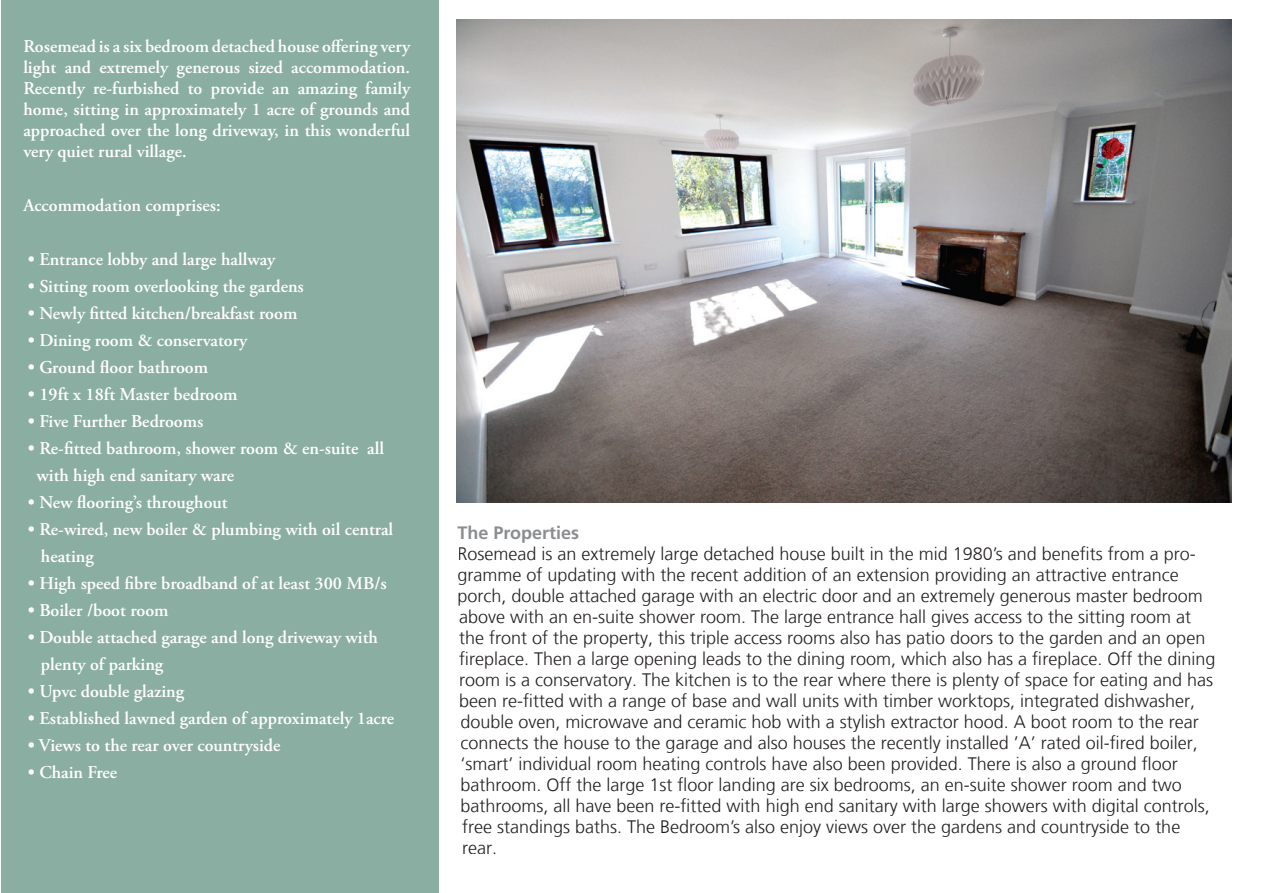
<style>
.page{position:relative;width:1263px;height:893px;background:#fff}
.page>*{position:absolute;margin:0;border:0;box-sizing:border-box;transform-origin:0 0}
.t1{font:300 18px/21px "Frutiger LT";color:#231f20}
.t2{font:600 18px/21px "Adobe Garamond Pro";color:#fff}
.t3{font:700 18px "Frutiger LT Std";color:#8b8d90}
</style>
<div class="page">
<div style="left:2px;top:0;width:437px;height:893px;background:#8baea2"></div>
<img style="left:456px;top:20px;width:776px;height:482px">
<p class="t2" style="left:23px;top:36px;width:388px;text-align:justify">Rosemead is a six bedroom detached house offering very light and extremely generous sized accommodation.<br>Recently re-furbished to provide an amazing family home, sitting in approximately 1 acre of grounds and approached over the long driveway, in this wonderful very quiet rural village.</p>
<p class="t2" style="left:23px;top:195px;width:199px">Accommodation comprises:</p>
<p class="t2" style="left:28px;top:249px;width:249px">• Entrance lobby and large hallway</p>
<p class="t2" style="left:28px;top:276px;width:278px">• Sitting room overlooking the gardens</p>
<p class="t2" style="left:28px;top:303px;width:271px">• Newly fitted kitchen/breakfast room</p>
<p class="t2" style="left:28px;top:330px;width:221px">• Dining room &amp; conservatory</p>
<p class="t2" style="left:28px;top:357px;width:182px">• Ground floor bathroom</p>
<p class="t2" style="left:28px;top:384px;width:211px">• 19ft x 18ft Master bedroom</p>
<p class="t2" style="left:28px;top:411px;width:177px">• Five Further Bedrooms</p>
<p class="t2" style="left:37px;top:435px;width:349px;line-height:27px;text-indent:-9px">• Re-fitted bathroom, shower room &amp; en-suite all with high end sanitary ware</p>
<p class="t2" style="left:28px;top:492px;width:201px">• New flooring’s throughout</p>
<p class="t2" style="left:41px;top:516px;width:354px;line-height:27px;text-indent:-13px">• Re-wired, new boiler &amp; plumbing with oil central heating</p>
<p class="t2" style="left:28px;top:573px;width:361px">• High speed fibre broadband of at least 300 MB/s</p>
<p class="t2" style="left:28px;top:600px;width:142px">• Boiler /boot room</p>
<p class="t2" style="left:41px;top:624px;width:338px;line-height:27px;text-indent:-13px">• Double attached garage and long driveway with plenty of parking</p>
<p class="t2" style="left:28px;top:681px;width:158px">• Upvc double glazing</p>
<p class="t2" style="left:28px;top:708px;width:368px">• Established lawned garden of approximately 1acre</p>
<p class="t2" style="left:28px;top:735px;width:254px">• Views to the rear over countryside</p>
<p class="t2" style="left:28px;top:762px;width:91px">• Chain Free</p>
<p class="t3" style="left:458px;top:522px;width:123px">The Properties</p>
<p class="t1" style="left:458px;top:543px;width:759px">Rosemead is an extremely large detached house built in the mid 1980’s and benefits from a pro&shy;gramme of updating with the recent addition of an extension providing an attractive entrance porch, double attached garage with an electric door and an extremely generous master bedroom above with an en-suite shower room. The large entrance hall gives access to the sitting room at the front of the property, this triple access rooms also has patio doors to the garden and an open fireplace. Then a large opening leads to the dining room, which also has a fireplace. Off the dining room is a conservatory. The kitchen is to the rear where there is plenty of space for eating and has been re-fitted with a range of base and wall units with timber worktops, integrated dishwasher, double oven, microwave and ceramic hob with a stylish extractor hood. A boot room to the rear connects the house to the garage and also houses the recently installed ’A’ rated oil-fired boiler, ‘smart’ individual room heating controls have also been provided. There is also a ground floor bathroom. Off the large 1st floor landing are six bedrooms, an en-suite shower room and two bathrooms, all have been re-fitted with high end sanitary with large showers with digital controls, free standings baths. The Bedroom’s also enjoy views over the gardens and countryside to the<br>rear.</p>
</div>
